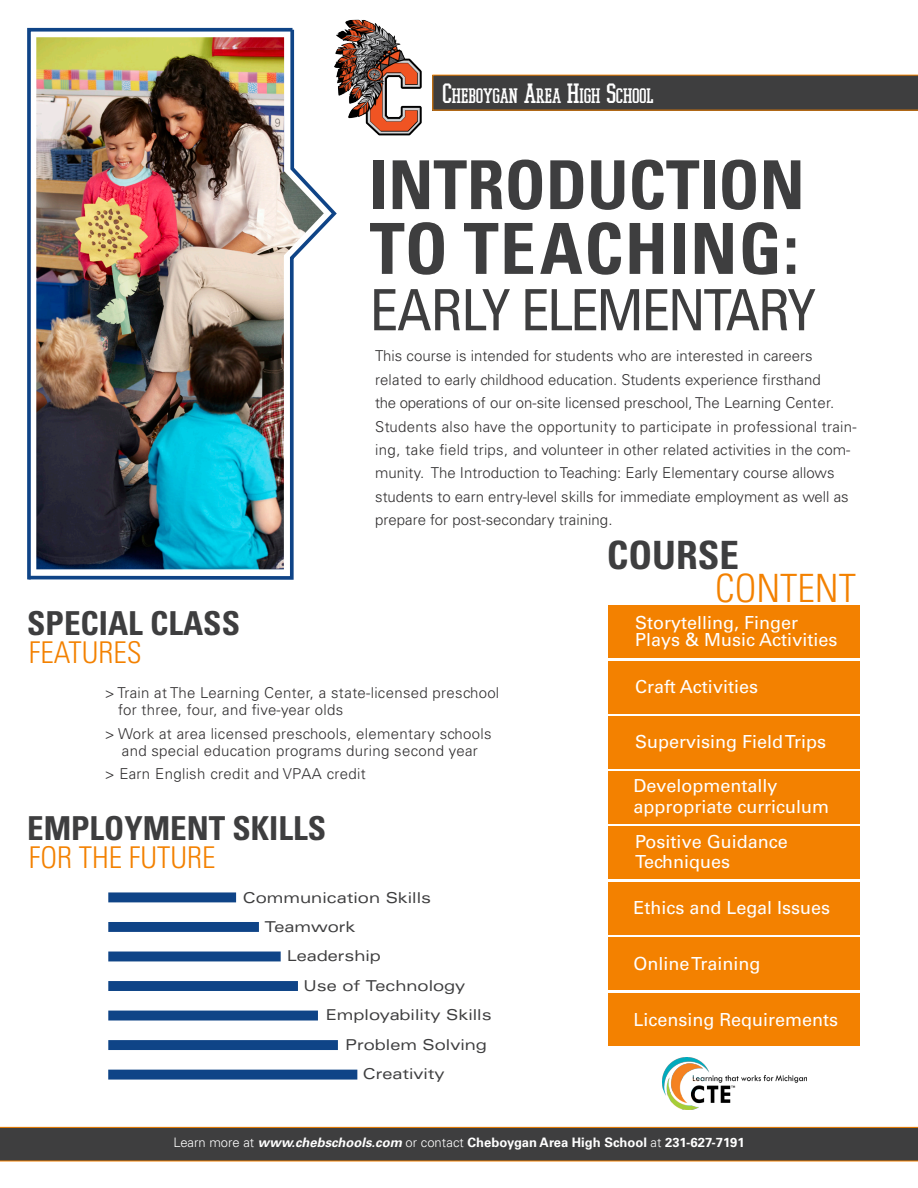
<style>
.page{position:relative;width:918px;height:1188px;background:#fff}
.page>*{position:absolute;margin:0;border:0;box-sizing:border-box;transform-origin:0 0}
.t1{font:700 condensed 70.5px "Univers LT Std";letter-spacing:.02em;color:#3e3e3f}
.t2{font:700 condensed 67.5px "Univers LT Std";color:#3e3e3f}
.t3{font:condensed 57px "Univers LT Std";letter-spacing:-.04em;color:#3e3e3f}
.t4{font:300 condensed 39px "Univers LT Std";color:#f38100}
.t5{font:700 condensed 39px "Univers LT Std";color:#3e3e3f}
.t6{font:700 condensed 33px "Univers LT Std";color:#3e3e3f}
.t7{font:300 condensed 30px "Univers LT Std";color:#f38100}
.t8{font:21px "College Boy";color:#fff}
.t9{font:18px/20.4px "Univers LT Std";color:#fff}
.t10{font:300 15px/23.4px "Univers LT Std";color:#312f30}
.t11{font:300 15px/17.4px "Univers LT Std";letter-spacing:.02em;color:#312f30}
.t12{font:expanded 15px "Univers LT Std";color:#3e3e3f}
.t13{font:700 13.05px "Univers LT Std";color:#fff}
.s1{font-weight:300}
.s2{font-style:italic}
</style>
<div class="page">
<div style="left:608px;top:661px;width:252px;height:52px;background:#f38100"></div>
<div style="left:608px;top:716px;width:252px;height:53px;background:#f38100"></div>
<div style="left:608px;top:771px;width:252px;height:53px;background:#f38100"></div>
<div style="left:608px;top:605px;width:252px;height:53px;background:#f38100"></div>
<div style="left:608px;top:882px;width:252px;height:52px;background:#f38100"></div>
<div style="left:608px;top:937px;width:252px;height:53px;background:#f38100"></div>
<div style="left:608px;top:826px;width:252px;height:53px;background:#f38100"></div>
<img style="left:296px;top:170px;width:28px;height:86px">
<img style="left:27px;top:27px;width:269px;height:553px">
<div style="left:108px;top:952px;width:173px;height:9px;background:#0f4487"></div>
<div style="left:108px;top:981px;width:190px;height:10px;background:#0f4487"></div>
<div style="left:108px;top:922px;width:151px;height:10px;background:#0f4487"></div>
<div style="left:108px;top:892px;width:128px;height:10px;background:#0f4487"></div>
<div style="left:108px;top:1040px;width:230px;height:10px;background:#0f4487"></div>
<div style="left:108px;top:1011px;width:210px;height:10px;background:#0f4487"></div>
<div style="left:108px;top:1070px;width:249px;height:10px;background:#0f4487"></div>
<div style="left:608px;top:993px;width:252px;height:53px;background:#f38100"></div>
<img style="left:663px;top:1058px;width:144px;height:52px">
<svg style="left:444px;top:75px;width:474px;height:36px;background:#46403c"></svg>
<div style="left:0;top:1127px;width:918px;height:34px;background:#3e3e3f"></div>
<img style="left:334px;top:19px;width:110px;height:117px">
<p class="t8" style="left:443px;top:84px;width:212px">Cheboygan Area High School</p>
<p class="t2" style="left:370px;top:144px;width:437px">INTRODUCTION</p>
<p class="t1" style="left:370px;top:206px;width:431px">TO TEACHING:</p>
<p class="t3" style="left:370px;top:274px;width:448px">EARLY ELEMENTARY</p>
<p class="t10" style="left:375px;top:344px;width:483px">This course is intended for students who are interested in careers related to early childhood education. Students experience firsthand<br>the operations of our on-site licensed preschool, The Learning Center.<br>Students also have the opportunity to participate in professional train&shy;ing, take field trips, and volunteer in other related activities in the com&shy;munity. The Introduction to Teaching: Early Elementary course allows students to earn entry-level skills for immediate employment as well as prepare for post-secondary training.</p>
<p class="t5" style="left:607px;top:531px;width:134px">COURSE</p>
<p class="t6" style="left:27px;top:603px;width:214px">SPECIAL CLASS</p>
<p class="t7" style="left:29px;top:635px;width:114px">FEATURES</p>
<p class="t11" style="left:118px;top:684px;width:383px;text-indent:-13px">&gt; Train at The Learning Center, a state-licensed preschool for three, four, and five-year olds</p>
<p class="t11" style="left:105px;top:725px;width:388px;text-align:center">&gt; Work at area licensed preschools, elementary schools and special education programs during second year</p>
<p class="t11" style="left:105px;top:765px;width:263px">&gt; Earn English credit and VPAA credit</p>
<p class="t6" style="left:27px;top:808px;width:300px">EMPLOYMENT SKILLS</p>
<p class="t7" style="left:29px;top:839px;width:188px">FOR THE FUTURE</p>
<p class="t12" style="left:242px;top:889px;width:190px">Communication Skills</p>
<p class="t12" style="left:265px;top:918px;width:92px">Teamwork</p>
<p class="t12" style="left:287px;top:947px;width:96px">Leadership</p>
<p class="t12" style="left:304px;top:977px;width:163px">Use of Technology</p>
<p class="t12" style="left:326px;top:1006px;width:167px">Employability Skills</p>
<p class="t12" style="left:345px;top:1036px;width:143px">Problem Solving</p>
<p class="t12" style="left:362px;top:1065px;width:84px">Creativity</p>
<p class="t4" style="left:715px;top:565px;width:142px">CONTENT</p>
<p class="t9" style="left:635px;top:614px;width:204px;line-height:17.4px">Storytelling, Finger<br>Plays &amp; Music Activities</p>
<p class="t9" style="left:635px;top:676px;width:125px">Craft Activities</p>
<p class="t9" style="left:635px;top:732px;width:193px">Supervising Field Trips</p>
<p class="t9" style="left:634px;top:776px;width:197px">Developmentally appropriate curriculum</p>
<p class="t9" style="left:635px;top:832px;width:154px">Positive Guidance<br>Techniques</p>
<p class="t9" style="left:634px;top:898px;width:198px">Ethics and Legal Issues</p>
<p class="t9" style="left:633px;top:953px;width:129px">Online Training</p>
<p class="t9" style="left:633px;top:1009px;width:206px">Licensing Requirements</p>
<p class="t13" style="left:173px;top:1135px;width:573px"><span class="s1">Learn more at</span> <span class="s2">www.chebschools.com</span> <span class="s1">or contact</span> Cheboygan Area High School <span class="s1">at</span> 231-627-7191</p>
</div>
